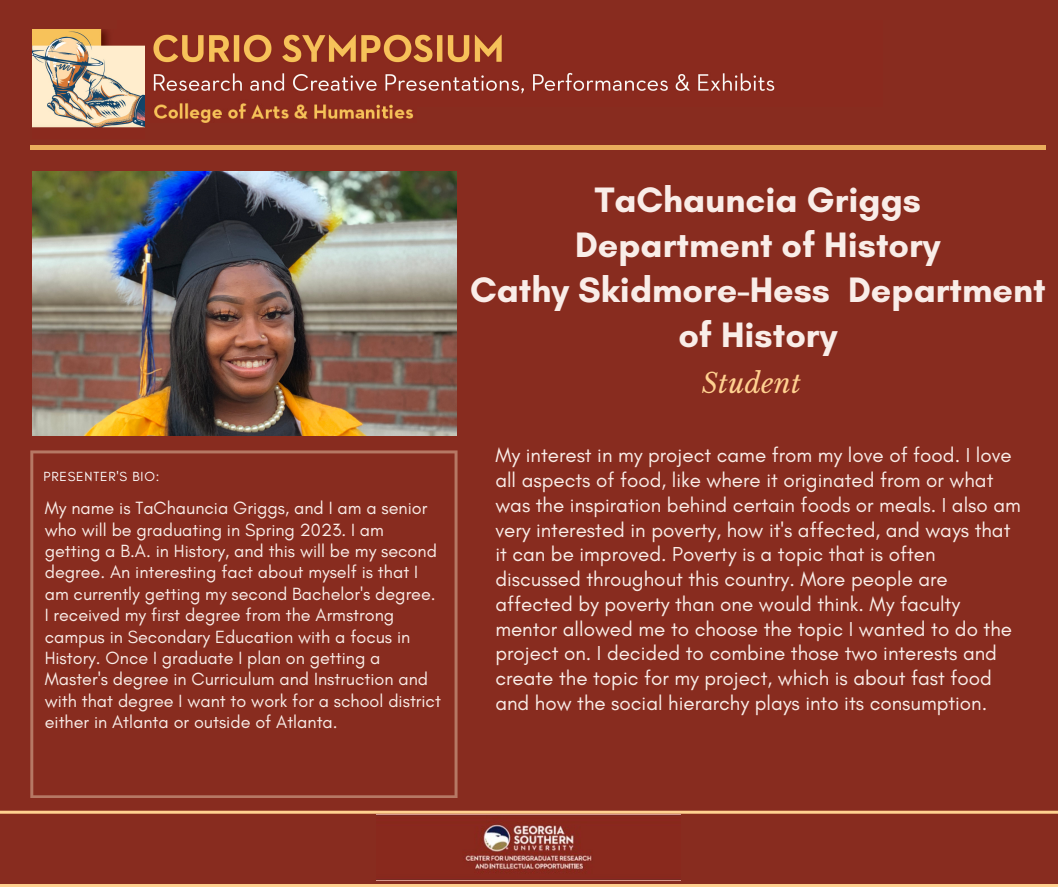
<style>
.page{position:relative;width:1058px;height:887px;background:#fff}
.page>*{position:absolute;margin:0;border:0;box-sizing:border-box;transform-origin:0 0}
.t1{font:700 36px/45.2px "Glacial Indifference";color:#f9ede8;text-align:center}
.t2{font:italic 27.15px "Libre Baskerville";letter-spacing:.01em;color:#ffd190}
.t3{font:20.55px/24.8px "Glacial Indifference";color:#f9ede8}
.t4{font:18px/21.3px "Glacial Indifference";color:#f9ede8}
.t5{font:13.5px "Glacial Indifference";letter-spacing:.06em;color:#fff}
</style>
<div class="page">
<div style="left:0;top:0;width:1058px;height:886px;background:#882c1f"></div>
<hr style="left:30px;top:145px;width:1015px;height:4px;background:#eaad5c">
<img style="left:32px;top:171px;width:424px;height:265px">
<svg style="left:30px;top:450px;width:427px;height:348px"></svg>
<svg style="left:0;top:810px;width:1058px;height:76px"></svg>
<img style="left:377px;top:814px;width:304px;height:66px">
<img style="left:144px;top:34px;width:631px;height:72px">
<img style="left:150px;top:96px;width:266px;height:26px">
<img style="left:33px;top:30px;width:111px;height:98px">
<p class="t5" style="left:43px;top:468px;width:117px">PRESENTER'S BIO:</p>
<p class="t4" style="left:45px;top:497px;width:398px">My name is TaChauncia Griggs, and I am a senior who will be graduating in Spring 2023. I am getting a B.A. in History, and this will be my second degree. An interesting fact about myself is that I am currently getting my second Bachelor's degree.<br>I received my first degree from the Armstrong campus in Secondary Education with a focus in History. Once I graduate I plan on getting a Master's degree in Curriculum and Instruction and with that degree I want to work for a school district either in Atlanta or outside of Atlanta.</p>
<h1 class="t1" style="left:470px;top:176px;width:577px">TaChauncia Griggs<br>Department of History<br>Cathy Skidmore-Hess Department of History</h1>
<h2 class="t2" style="left:701px;top:366px;width:101px">Student</h2>
<p class="t3" style="left:495px;top:442px;width:527px">My interest in my project came from my love of food. I love all aspects of food, like where it originated from or what was the inspiration behind certain foods or meals. I also am very interested in poverty, how it's affected, and ways that it can be improved. Poverty is a topic that is often discussed throughout this country. More people are affected by poverty than one would think. My faculty mentor allowed me to choose the topic I wanted to do the project on. I decided to combine those two interests and create the topic for my project, which is about fast food and how the social hierarchy plays into its consumption.</p>
</div>
